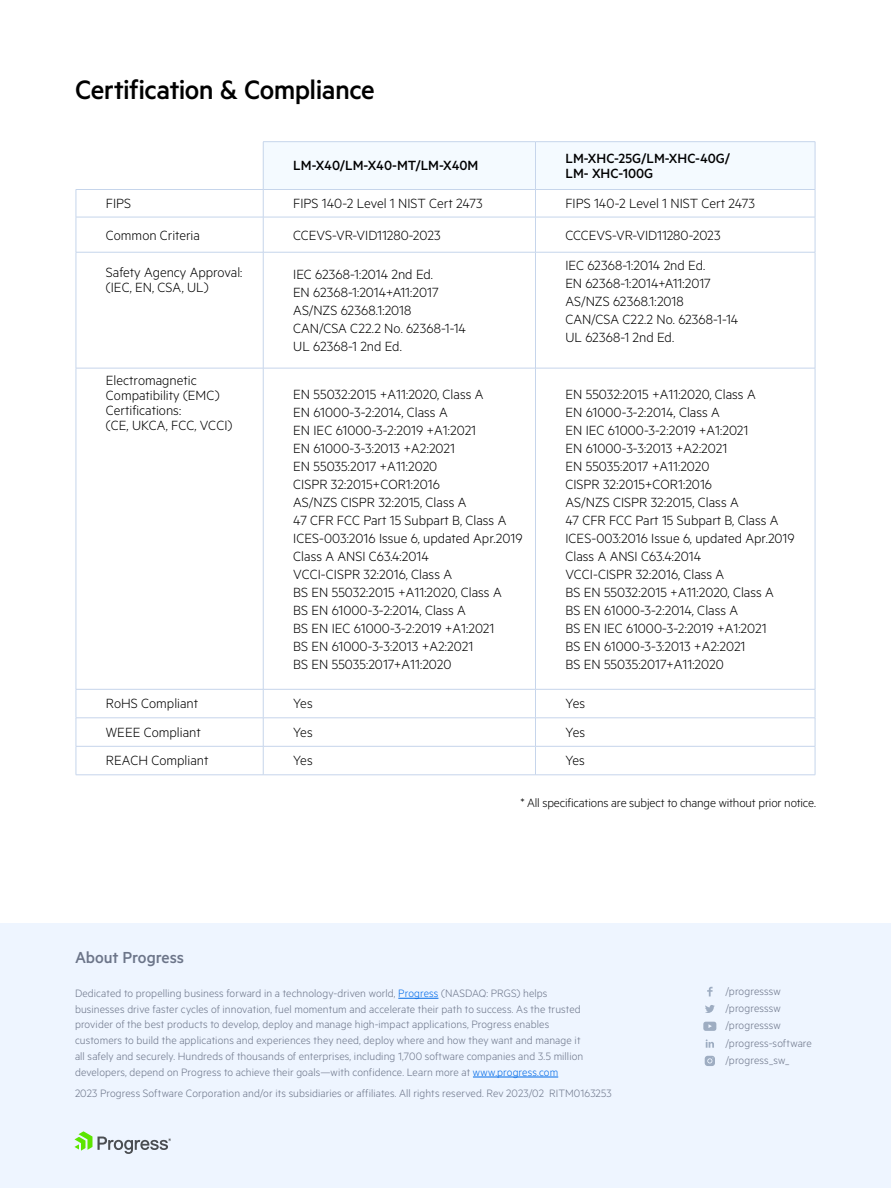
<style>
.page{position:relative;width:891px;height:1188px;background:#fff}
.page>*{position:absolute;margin:0;border:0;box-sizing:border-box;transform-origin:0 0}
.Titles_Level_1{font:500 30px "Metric";letter-spacing:-.02em;color:#000}
.t1{font:500 18px "Metric";letter-spacing:-.01em;color:#6c7589}
.t2{font:300 15px/18px "Metric";color:#000}
.t3{font:500 15px "Metric";color:#000}
.Objects_Titles{font:300 13.5px "Metric";letter-spacing:-.01em;color:#000}
.t4{font:300 12px/15.8px "Metric";letter-spacing:.01em;color:#6c7589}
.s1{color:#006ae8}
</style>
<div class="page">
<div style="left:0;top:923px;width:891px;height:265px;background:#eef5ff"></div>
<svg style="left:74px;top:1131px;width:97px;height:23px"></svg>
<hr style="left:398px;top:998px;width:40px;height:1px;background:#006ae8">
<hr style="left:473px;top:1077px;width:85px;height:1px;background:#006ae8">
<svg style="left:707px;top:987px;width:6px;height:9px"></svg>
<svg style="left:705px;top:1005px;width:10px;height:8px"></svg>
<svg style="left:706px;top:1039px;width:8px;height:9px"></svg>
<svg style="left:703px;top:1022px;width:13px;height:9px"></svg>
<svg style="left:705px;top:1056px;width:10px;height:10px"></svg>
<hr style="left:76px;top:189px;width:187px;height:1px;background:#c6d5eb">
<svg style="left:263px;top:142px;width:553px;height:75px"></svg>
<hr style="left:76px;top:217px;width:187px;height:1px;background:#c6d5eb">
<hr style="left:263px;top:217px;width:273px;height:1px;background:#c6d5eb">
<hr style="left:263px;top:217px;width:1px;height:35px;background:#c6d5eb">
<hr style="left:536px;top:217px;width:279px;height:1px;background:#c6d5eb">
<hr style="left:535px;top:217px;width:1px;height:35px;background:#c6d5eb">
<hr style="left:815px;top:217px;width:1px;height:35px;background:#c6d5eb">
<hr style="left:76px;top:252px;width:187px;height:1px;background:#c6d5eb">
<hr style="left:263px;top:252px;width:273px;height:1px;background:#c6d5eb">
<hr style="left:263px;top:252px;width:1px;height:116px;background:#c6d5eb">
<hr style="left:536px;top:252px;width:279px;height:1px;background:#c6d5eb">
<hr style="left:535px;top:252px;width:1px;height:116px;background:#c6d5eb">
<hr style="left:815px;top:252px;width:1px;height:116px;background:#c6d5eb">
<hr style="left:76px;top:368px;width:187px;height:1px;background:#c6d5eb">
<hr style="left:263px;top:368px;width:273px;height:1px;background:#c6d5eb">
<hr style="left:263px;top:368px;width:1px;height:321px;background:#c6d5eb">
<hr style="left:536px;top:368px;width:279px;height:1px;background:#c6d5eb">
<hr style="left:535px;top:368px;width:1px;height:321px;background:#c6d5eb">
<hr style="left:815px;top:368px;width:1px;height:321px;background:#c6d5eb">
<hr style="left:76px;top:689px;width:187px;height:1px;background:#c6d5eb">
<hr style="left:263px;top:689px;width:273px;height:1px;background:#c6d5eb">
<hr style="left:536px;top:689px;width:279px;height:1px;background:#c6d5eb">
<hr style="left:76px;top:718px;width:187px;height:1px;background:#c6d5eb">
<hr style="left:263px;top:718px;width:273px;height:1px;background:#c6d5eb">
<hr style="left:536px;top:718px;width:279px;height:1px;background:#c6d5eb">
<hr style="left:76px;top:746px;width:187px;height:1px;background:#c6d5eb">
<hr style="left:263px;top:746px;width:273px;height:1px;background:#c6d5eb">
<svg style="left:263px;top:690px;width:1px;height:85px"></svg>
<hr style="left:536px;top:746px;width:279px;height:1px;background:#c6d5eb">
<svg style="left:535px;top:690px;width:1px;height:85px"></svg>
<svg style="left:815px;top:689px;width:1px;height:86px"></svg>
<hr style="left:76px;top:775px;width:187px;height:1px;background:#c6d5eb">
<hr style="left:263px;top:775px;width:273px;height:1px;background:#c6d5eb">
<hr style="left:536px;top:775px;width:279px;height:1px;background:#c6d5eb">
<hr style="left:263px;top:141px;width:273px;height:1px;background:#c6d5eb">
<hr style="left:536px;top:141px;width:279px;height:1px;background:#c6d5eb">
<svg style="left:76px;top:190px;width:1px;height:27px"></svg>
<hr style="left:76px;top:217px;width:1px;height:35px;background:#c6d5eb">
<hr style="left:76px;top:252px;width:1px;height:116px;background:#c6d5eb">
<hr style="left:76px;top:368px;width:1px;height:321px;background:#c6d5eb">
<svg style="left:76px;top:690px;width:1px;height:85px"></svg>
<p class="Titles_Level_1" style="left:75px;top:72px;width:301px">Certification &amp; Compliance</p>
<p class="t3" style="left:293px;top:157px;width:187px">LM-X40/LM-X40-MT/LM-X40M</p>
<p class="t3" style="left:566px;top:150px;width:166px">LM-XHC-25G/LM-XHC-40G/</p>
<p class="t3" style="left:566px;top:165px;width:89px">LM- XHC-100G</p>
<p class="t2" style="left:106px;top:194px;width:27px">FIPS</p>
<p class="t2" style="left:293px;top:194px;width:191px">FIPS 140-2 Level 1 NIST Cert 2473</p>
<p class="t2" style="left:566px;top:194px;width:191px">FIPS 140-2 Level 1 NIST Cert 2473</p>
<p class="t2" style="left:106px;top:226px;width:96px">Common Criteria</p>
<p class="t2" style="left:293px;top:226px;width:149px">CCEVS-VR-VID11280-2023</p>
<p class="t2" style="left:566px;top:226px;width:157px">CCCEVS-VR-VID11280-2023</p>
<p class="t2" style="left:106px;top:263px;width:138px">Safety Agency Approval:</p>
<p class="t2" style="left:106px;top:278px;width:104px">(IEC, EN, CSA, UL)</p>
<p class="t2" style="left:566px;top:256px;width:141px">IEC 62368-1:2014 2nd Ed.</p>
<p class="t2" style="left:566px;top:274px;width:147px">EN 62368-1:2014+A11:2017</p>
<p class="t2" style="left:566px;top:292px;width:120px">AS/NZS 62368.1:2018</p>
<p class="t2" style="left:566px;top:310px;width:174px">CAN/CSA C22.2 No. 62368-1-14</p>
<p class="t2" style="left:566px;top:328px;width:110px">UL 62368-1 2nd Ed.</p>
<p class="t2" style="left:293px;top:265px;width:141px">IEC 62368-1:2014 2nd Ed.</p>
<p class="t2" style="left:293px;top:283px;width:147px">EN 62368-1:2014+A11:2017</p>
<p class="t2" style="left:293px;top:301px;width:120px">AS/NZS 62368.1:2018</p>
<p class="t2" style="left:293px;top:319px;width:174px">CAN/CSA C22.2 No. 62368-1-14</p>
<p class="t2" style="left:293px;top:337px;width:110px">UL 62368-1 2nd Ed.</p>
<p class="t2" style="left:106px;top:373px;width:115px;line-height:15px">Electromagnetic<br>Compatibility (EMC)</p>
<p class="t2" style="left:106px;top:401px;width:77px">Certifications:</p>
<p class="t2" style="left:106px;top:416px;width:128px">(CE, UKCA, FCC, VCCI)</p>
<p class="t2" style="left:293px;top:384px;width:192px">EN 55032:2015 +A11:2020, Class A</p>
<p class="t2" style="left:293px;top:402px;width:156px">EN 61000-3-2:2014, Class A</p>
<p class="t2" style="left:293px;top:420px;width:184px">EN IEC 61000-3-2:2019 +A1:2021</p>
<p class="t2" style="left:293px;top:438px;width:163px">EN 61000-3-3:2013 +A2:2021</p>
<p class="t2" style="left:293px;top:456px;width:146px">EN 55035:2017 +A11:2020</p>
<p class="t2" style="left:293px;top:474px;width:148px">CISPR 32:2015+COR1:2016</p>
<p class="t2" style="left:293px;top:492px;width:175px">AS/NZS CISPR 32:2015, Class A</p>
<p class="t2" style="left:293px;top:510px;width:215px">47 CFR FCC Part 15 Subpart B, Class A</p>
<p class="t2" style="left:293px;top:528px;width:231px">ICES-003:2016 Issue 6, updated Apr.2019<br>Class A ANSI C63.4:2014</p>
<p class="t2" style="left:293px;top:564px;width:160px">VCCI-CISPR 32:2016, Class A</p>
<p class="t2" style="left:293px;top:582px;width:210px">BS EN 55032:2015 +A11:2020, Class A</p>
<p class="t2" style="left:293px;top:600px;width:174px">BS EN 61000-3-2:2014, Class A</p>
<p class="t2" style="left:293px;top:618px;width:203px">BS EN IEC 61000-3-2:2019 +A1:2021</p>
<p class="t2" style="left:293px;top:636px;width:182px">BS EN 61000-3-3:2013 +A2:2021</p>
<p class="t2" style="left:293px;top:654px;width:160px">BS EN 55035:2017+A11:2020</p>
<p class="t2" style="left:566px;top:384px;width:192px">EN 55032:2015 +A11:2020, Class A</p>
<p class="t2" style="left:566px;top:402px;width:156px">EN 61000-3-2:2014, Class A</p>
<p class="t2" style="left:566px;top:420px;width:184px">EN IEC 61000-3-2:2019 +A1:2021</p>
<p class="t2" style="left:566px;top:438px;width:163px">EN 61000-3-3:2013 +A2:2021</p>
<p class="t2" style="left:566px;top:456px;width:146px">EN 55035:2017 +A11:2020</p>
<p class="t2" style="left:566px;top:474px;width:148px">CISPR 32:2015+COR1:2016</p>
<p class="t2" style="left:566px;top:492px;width:175px">AS/NZS CISPR 32:2015, Class A</p>
<p class="t2" style="left:566px;top:510px;width:215px">47 CFR FCC Part 15 Subpart B, Class A</p>
<p class="t2" style="left:566px;top:528px;width:231px">ICES-003:2016 Issue 6, updated Apr.2019<br>Class A ANSI C63.4:2014</p>
<p class="t2" style="left:566px;top:564px;width:160px">VCCI-CISPR 32:2016, Class A</p>
<p class="t2" style="left:566px;top:582px;width:210px">BS EN 55032:2015 +A11:2020, Class A</p>
<p class="t2" style="left:566px;top:600px;width:174px">BS EN 61000-3-2:2014, Class A</p>
<p class="t2" style="left:566px;top:618px;width:203px">BS EN IEC 61000-3-2:2019 +A1:2021</p>
<p class="t2" style="left:566px;top:636px;width:182px">BS EN 61000-3-3:2013 +A2:2021</p>
<p class="t2" style="left:566px;top:654px;width:160px">BS EN 55035:2017+A11:2020</p>
<p class="t2" style="left:106px;top:694px;width:94px">RoHS Compliant</p>
<p class="t2" style="left:293px;top:694px;width:21px">Yes</p>
<p class="t2" style="left:566px;top:694px;width:21px">Yes</p>
<p class="t2" style="left:106px;top:723px;width:96px">WEEE Compliant</p>
<p class="t2" style="left:293px;top:723px;width:21px">Yes</p>
<p class="t2" style="left:566px;top:723px;width:21px">Yes</p>
<p class="t2" style="left:106px;top:751px;width:104px">REACH Compliant</p>
<p class="t2" style="left:293px;top:751px;width:21px">Yes</p>
<p class="t2" style="left:566px;top:751px;width:21px">Yes</p>
<p class="Objects_Titles" style="left:520px;top:795px;width:297px">* All specifications are subject to change without prior notice.</p>
<p class="t1" style="left:75px;top:947px;width:111px">About Progress</p>
<p class="t4" style="left:75px;top:985px;width:510px">Dedicated to propelling business forward in a technology-driven world, <span class="s1">Progress</span> (NASDAQ: PRGS) helps businesses drive faster cycles of innovation, fuel momentum and accelerate their path to success. As the trusted provider of the best products to develop, deploy and manage high-impact applications, Progress enables customers to build the applications and experiences they need, deploy where and how they want and manage it all safely and securely. Hundreds of thousands of enterprises, including 1,700 software companies and 3.5 million developers, depend on Progress to achieve their goals—with confidence. Learn more at <span class="s1">www.progress.com</span></p>
<p class="t4" style="left:75px;top:1085px;width:538px">2023 Progress Software Corporation and/or its subsidiaries or affiliates. All rights reserved. Rev 2023/02 RITM0163253</p>
<p class="t4" style="left:725px;top:982px;width:88px;line-height:17.2px">/progresssw /progresssw /progresssw /progress-software /progress_sw_</p>
</div>
